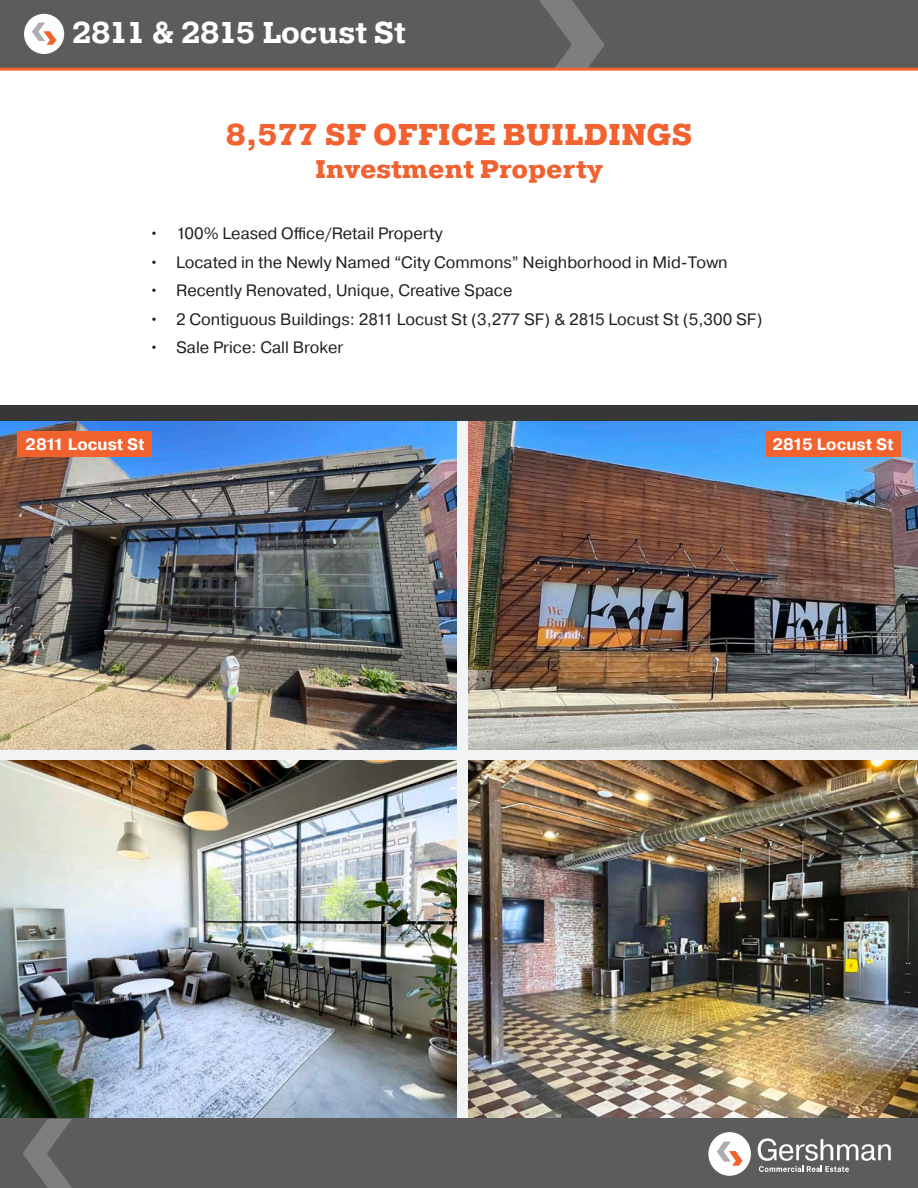
<style>
.page{position:relative;width:918px;height:1188px;background:#fff}
.page>*{position:absolute;margin:0;border:0;box-sizing:border-box;transform-origin:0 0}
.t1{font:800 30px "Pragmatica Slab";color:#f26230}
.t2{font:700 30px "Pragmatica Slab";color:#fff}
.t3{font:800 25.5px "Pragmatica Slab";color:#f26230}
.t4{font:16.5px "Pragmatica";color:#231f20}
.t5{font:700 16.5px "Pragmatica";color:#fff}
</style>
<div class="page">
<div style="left:0;top:421px;width:918px;height:698px;background:#f2f3f4"></div>
<div style="left:0;top:0;width:918px;height:69px;background:#5c5c5c"></div>
<hr style="left:0;top:68px;width:918px;height:3px;background:#f2622f">
<svg style="left:539px;top:0;width:66px;height:68px"></svg>
<div style="left:24px;top:14px;width:40px;height:40px;background:#fff;border-radius:50%"></div>
<svg style="left:32px;top:23px;width:24px;height:22px"></svg>
<img style="left:0;top:761px;width:456px;height:358px">
<img style="left:469px;top:761px;width:449px;height:358px">
<img style="left:469px;top:421px;width:449px;height:329px">
<img style="left:0;top:421px;width:456px;height:329px">
<div style="left:0;top:406px;width:918px;height:15px;background:#363736"></div>
<div style="left:0;top:1119px;width:918px;height:69px;background:#5c5c5c"></div>
<svg style="left:23px;top:1119px;width:49px;height:69px"></svg>
<div style="left:708px;top:1132px;width:43px;height:44px;background:#fff;border-radius:50%"></div>
<svg style="left:717px;top:1142px;width:26px;height:24px"></svg>
<svg style="left:758px;top:1138px;width:133px;height:34px"></svg>
<div style="left:18px;top:431px;width:134px;height:26px;background:#f2622f"></div>
<div style="left:766px;top:431px;width:134px;height:26px;background:#f2622f"></div>
<p class="t2" style="left:72px;top:15px;width:336px">2811 &amp; 2815 Locust St</p>
<p class="t1" style="left:226px;top:117px;width:468px">8,577 SF OFFICE BUILDINGS</p>
<p class="t3" style="left:315px;top:154px;width:289px">Investment Property</p>
<p class="t4" style="left:149px;top:223px;width:295px">• 100% Leased Office/Retail Property</p>
<p class="t4" style="left:149px;top:252px;width:580px">• Located in the Newly Named “City Commons” Neighborhood in Mid-Town</p>
<p class="t4" style="left:149px;top:280px;width:365px">• Recently Renovated, Unique, Creative Space</p>
<p class="t4" style="left:149px;top:309px;width:615px">• 2 Contiguous Buildings: 2811 Locust St (3,277 SF) &amp; 2815 Locust St (5,300 SF)</p>
<p class="t4" style="left:149px;top:337px;width:196px">• Sale Price: Call Broker</p>
<p class="t5" style="left:25px;top:433px;width:121px">2811 Locust St</p>
<p class="t5" style="left:773px;top:433px;width:122px">2815 Locust St</p>
</div>
